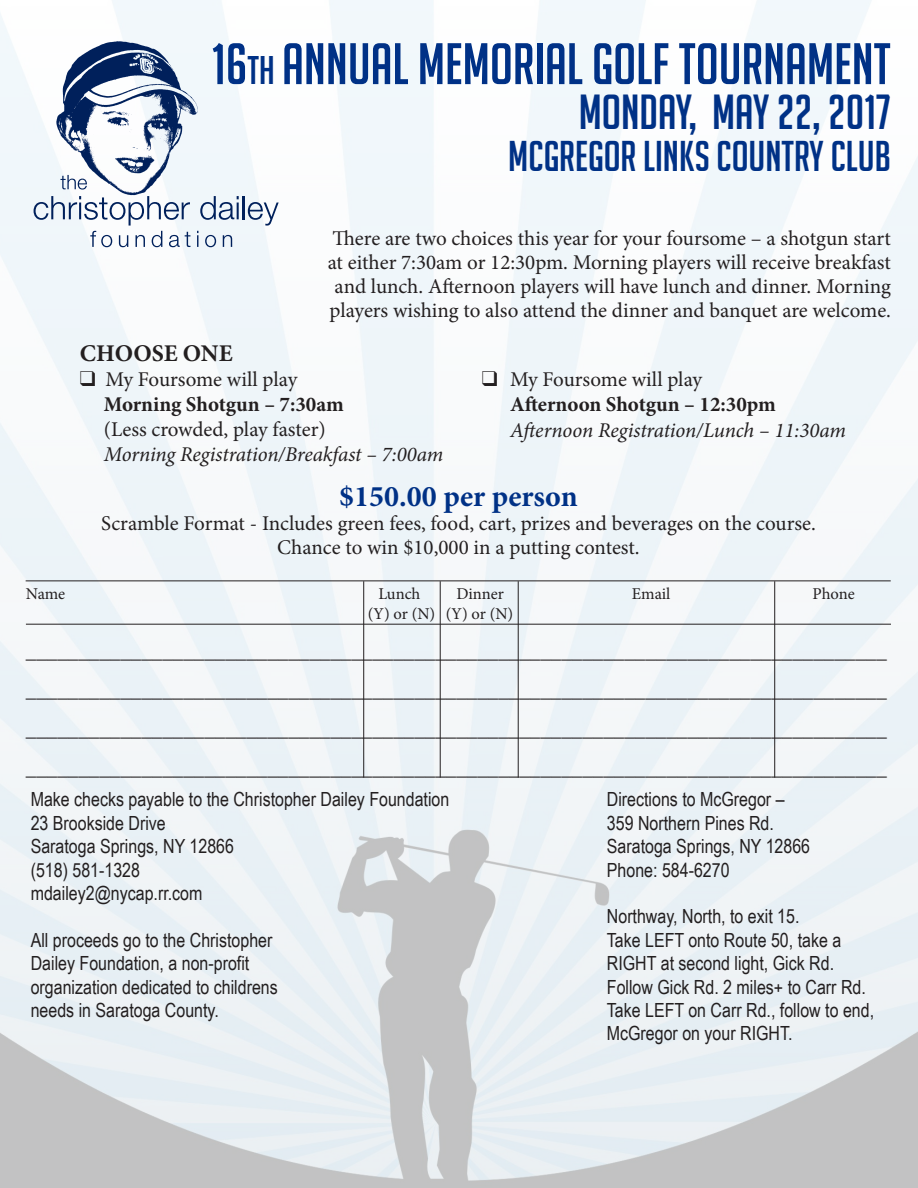
<style>
.page{position:relative;width:918px;height:1188px;background:#fff}
.page>*{position:absolute;margin:0;border:0;box-sizing:border-box;transform-origin:0 0}
.t1{font:57px "Big Noodle Titling";color:#003186}
.t2{font:48px "Big Noodle Titling";color:#003186}
.t3{font:42px "Big Noodle Titling";color:#003186}
.t4{font:700 30px "Minion Pro";color:#003186}
.t5{font:700 24px "Minion Pro";color:#231f20}
.t6{font:21px/24px "Minion Pro";letter-spacing:-.005em;color:#231f20;text-align:center}
.t7{font:700 21px/25.2px "Minion Pro";color:#231f20}
.t8{font:italic 21px "Minion Pro";letter-spacing:-.01em;color:#231f20}
.t9{font:19.5px/23.4px "Arial Narrow";color:#231f20}
.t10{font:16.5px "Minion Pro";letter-spacing:-.005em;color:#231f20}
.s1{font-size:39px}
.s2{font-weight:400}
</style>
<div class="page">
<img style="left:0;top:0;width:918px;height:1188px">
<img style="left:47px;top:28px;width:155px;height:183px">
<svg style="left:60px;top:175px;width:27px;height:15px"></svg>
<svg style="left:200px;top:196px;width:39px;height:24px"></svg>
<hr style="left:243px;top:196px;width:2px;height:23px;background:#00205b">
<svg style="left:248px;top:202px;width:31px;height:24px"></svg>
<svg style="left:34px;top:196px;width:156px;height:51px"></svg>
<svg style="left:197px;top:231px;width:1px;height:16px"></svg>
<svg style="left:205px;top:235px;width:11px;height:12px"></svg>
<svg style="left:223px;top:235px;width:9px;height:12px"></svg>
<hr style="left:363px;top:581px;width:1px;height:197px;background:#231f20">
<hr style="left:440px;top:581px;width:1px;height:197px;background:#231f20">
<hr style="left:518px;top:581px;width:1px;height:197px;background:#231f20">
<hr style="left:774px;top:581px;width:1px;height:197px;background:#231f20">
<hr style="left:26px;top:624px;width:865px;height:1px;background:#231f20">
<hr style="left:26px;top:580px;width:865px;height:1px;background:#231f20">
<p class="t1" style="left:212px;top:33px;width:680px">16<span class="s1">TH</span> ANNUAL MEMORIAL GOLF TOURNAMENT</p>
<p class="t2" style="left:579px;top:86px;width:314px">MONDAY, MAY 22, 2017</p>
<p class="t3" style="left:508px;top:134px;width:384px">MCGREGOR LINKS COUNTRY CLUB</p>
<p class="t6" style="left:328px;top:226px;width:565px">There are two choices this year for your foursome – a shotgun start at either 7:30am or 12:30pm. Morning players will receive breakfast and lunch. Afternoon players will have lunch and dinner. Morning players wishing to also attend the dinner and banquet are welcome.</p>
<p class="t5" style="left:80px;top:336px;width:154px">CHOOSE ONE</p>
<p class="t7" style="left:104px;top:366px;width:242px;text-indent:-24px">❑ <span class="s2">My Foursome will play<br></span>Morning Shotgun – 7:30am</p>
<p class="t6" style="left:104px;top:418px;width:224px">(Less crowded, play faster)</p>
<p class="t8" style="left:104px;top:440px;width:341px">Morning Registration/Breakfast – 7:00am</p>
<p class="t4" style="left:339px;top:476px;width:240px">$150.00 per person</p>
<p class="t6" style="left:101px;top:512px;width:716px">Scramble Format - Includes green fees, food, cart, prizes and beverages on the course.<br>Chance to win $10,000 in a putting contest.</p>
<p class="t7" style="left:510px;top:367px;width:267px;text-indent:-28px">❑ <span class="s2">My Foursome will play<br></span>Afternoon Shotgun – 12:30pm</p>
<p class="t8" style="left:510px;top:416px;width:337px">Afternoon Registration/Lunch – 11:30am</p>
<p class="t10" style="left:26px;top:583px;width:41px">Name</p>
<p class="t10" style="left:378px;top:583px;width:43px">Lunch</p>
<p class="t10" style="left:456px;top:583px;width:49px">Dinner</p>
<p class="t10" style="left:632px;top:583px;width:40px">Email</p>
<p class="t10" style="left:813px;top:583px;width:44px">Phone</p>
<p class="t10" style="left:368px;top:603px;width:147px">(Y) or (N) (Y) or (N)</p>
<p class="t6" style="left:26px;top:640px;width:863px">__________________________________________________________________________________</p>
<p class="t6" style="left:26px;top:679px;width:863px">__________________________________________________________________________________</p>
<p class="t6" style="left:26px;top:718px;width:863px">__________________________________________________________________________________</p>
<p class="t6" style="left:26px;top:757px;width:863px">__________________________________________________________________________________</p>
<p class="t9" style="left:31px;top:788px;width:420px">Make checks payable to the Christopher Dailey Foundation</p>
<p class="t9" style="left:31px;top:811px;width:137px">23 Brookside Drive</p>
<p class="t9" style="left:31px;top:835px;width:205px">Saratoga Springs, NY 12866</p>
<p class="t9" style="left:31px;top:858px;width:111px">(518) 581-1328</p>
<p class="t9" style="left:31px;top:881px;width:173px">mdailey2@nycap.rr.com</p>
<p class="t9" style="left:31px;top:928px;width:249px">All proceeds go to the Christopher<br>Dailey Foundation, a non-profit organization dedicated to childrens needs in Saratoga County.</p>
<p class="t9" style="left:607px;top:788px;width:179px">Directions to McGregor –</p>
<p class="t9" style="left:607px;top:811px;width:169px">359 Northern Pines Rd.</p>
<p class="t9" style="left:607px;top:835px;width:205px">Saratoga Springs, NY 12866</p>
<p class="t9" style="left:607px;top:858px;width:124px">Phone: 584-6270</p>
<p class="t9" style="left:607px;top:905px;width:194px">Northway, North, to exit 15.</p>
<p class="t9" style="left:607px;top:928px;width:261px">Take LEFT onto Route 50, take a<br>RIGHT at second light, Gick Rd.<br>Follow Gick Rd. 2 miles+ to Carr Rd.</p>
<p class="t9" style="left:607px;top:998px;width:269px">Take LEFT on Carr Rd., follow to end,<br>McGregor on your RIGHT.</p>
</div>
